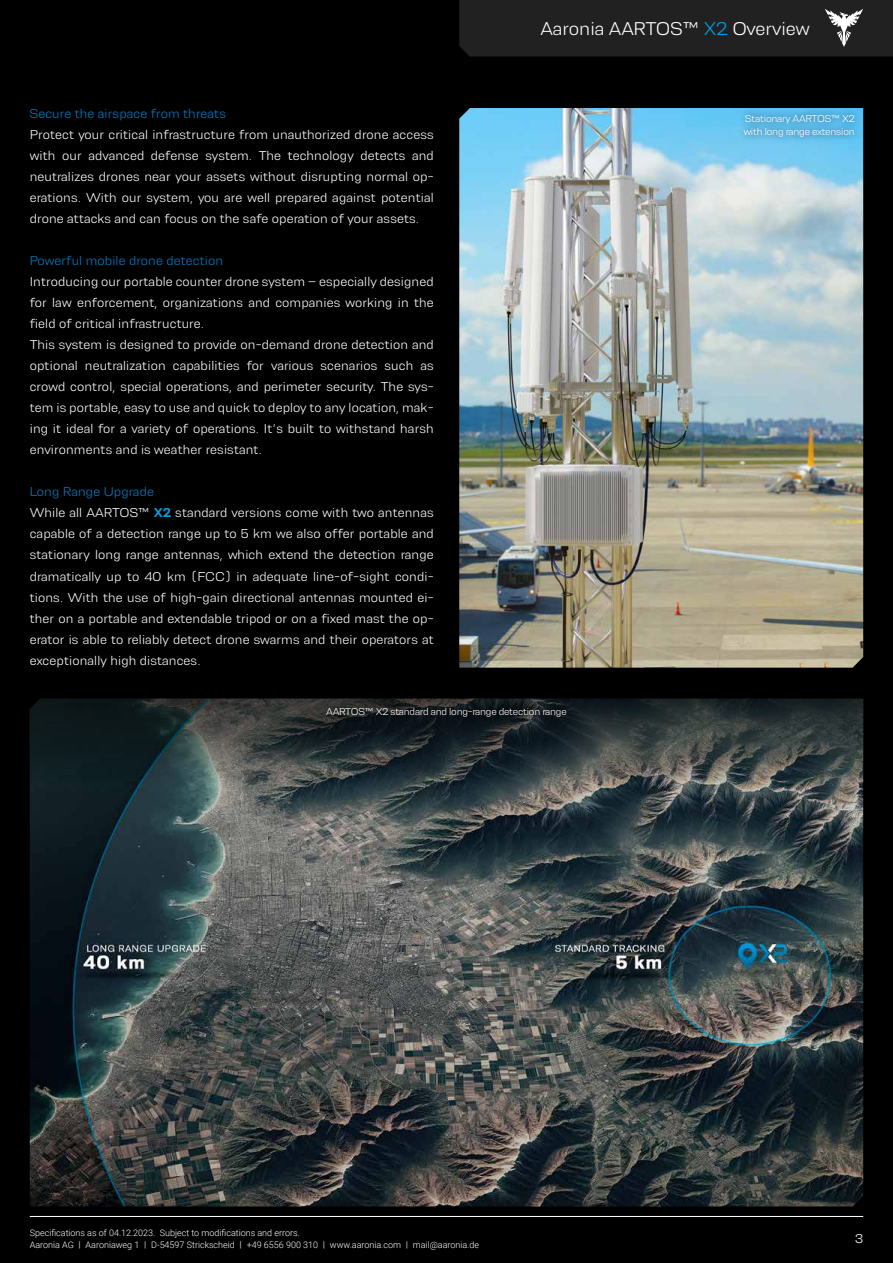
<style>
.page{position:relative;width:893px;height:1263px;background:#000}
.page>*{position:absolute;margin:0;border:0;box-sizing:border-box;transform-origin:0 0}
.t1{font:300 19.5px "Resolve";color:#fff}
.t2{font:300 13.5px/21px "Resolve";letter-spacing:.01em;color:#fff}
.t3{font:300 13.5px "Resolve";letter-spacing:.01em;color:#007bc2}
.t4{font:300 10.5px/13.5px "Resolve";letter-spacing:-.02em;color:#fff}
.t5{font:300 9px/12px "Roboto";color:#fff}
.s1{color:#007bc2}
.s2{font-weight:500;color:#009fe3}
.s3{color:#009fe3}
.s4{font-family:"Resolve"}
</style>
<div class="page">
<hr style="left:30px;top:1216px;width:833px;height:1px;background:#fff">
<img style="left:459px;top:108px;width:404px;height:560px">
<div style="left:736px;top:107px;width:126px;height:38px;background:#000;opacity:.75"></div>
<div style="left:459px;top:0;width:434px;height:57px;background:#212121"></div>
<svg style="left:30px;top:699px;width:833px;height:507px;background:#3d4546"></svg>
<svg style="left:323px;top:704px;width:247px;height:17px;background:#161b1d"></svg>
<p class="t3" style="left:30px;top:106px;width:198px">Secure the airspace from threats</p>
<p class="t2" style="left:30px;top:124px;width:405px;text-align:justify">Protect your critical infrastructure from unauthorized drone access with our advanced defense system. The technology detects and neutralizes drones near your assets without disrupting normal op&shy;erations. With our system, you are well prepared against potential drone attacks and can focus on the safe operation of your assets.</p>
<p class="t3" style="left:30px;top:253px;width:195px">Powerful mobile drone detection</p>
<p class="t2" style="left:30px;top:271px;width:406px">Introducing our portable counter drone system – especially designed for law enforcement, organizations and companies working in the field of critical infrastructure.<br>This system is designed to provide on-demand drone detection and optional neutralization capabilities for various scenarios such as crowd control, special operations, and perimeter security. The sys&shy;tem is portable, easy to use and quick to deploy to any location, mak&shy;ing it ideal for a variety of operations. It’s built to withstand harsh environments and is weather resistant.</p>
<p class="t2" style="left:30px;top:481px;width:405px"><span class="s1">Long Range Upgrade<br></span>While all AARTOS™ <span class="s2">X2</span> standard versions come with two antennas capable of a detection range up to 5 km we also offer portable and stationary long range antennas, which extend the detection range dramatically up to 40 km (FCC) in adequate line-of-sight condi&shy;tions. With the use of high-gain directional antennas mounted ei&shy;ther on a portable and extendable tripod or on a fixed mast the op&shy;erator is able to reliably detect drone swarms and their operators at exceptionally high distances.</p>
<h1 class="t1" style="left:540px;top:18px;width:271px">Aaronia AARTOS™ <span class="s3">X2</span> Overview</h1>
<p class="t4" style="left:744px;top:111px;width:113px">Stationary AARTOS™ X2 with long range extension</p>
<p class="t4" style="left:326px;top:705px;width:242px">AARTOS™ X2 standard and long-range detection range</p>
<p class="t5" style="left:30px;top:1226px;width:451px">Specifications as of 04.12.2023. Subject to modifications and errors.<br>Aaronia AG <span class="s4">|</span> Aaroniaweg 1 <span class="s4">|</span> D-54597 Strickscheid <span class="s4">|</span> +49 6556 900 310 <span class="s4">|</span> www.aaronia.com <span class="s4">|</span> mail@aaronia.de</p>
<p class="t2" style="left:855px;top:1228px;width:10px">3</p>
</div>
